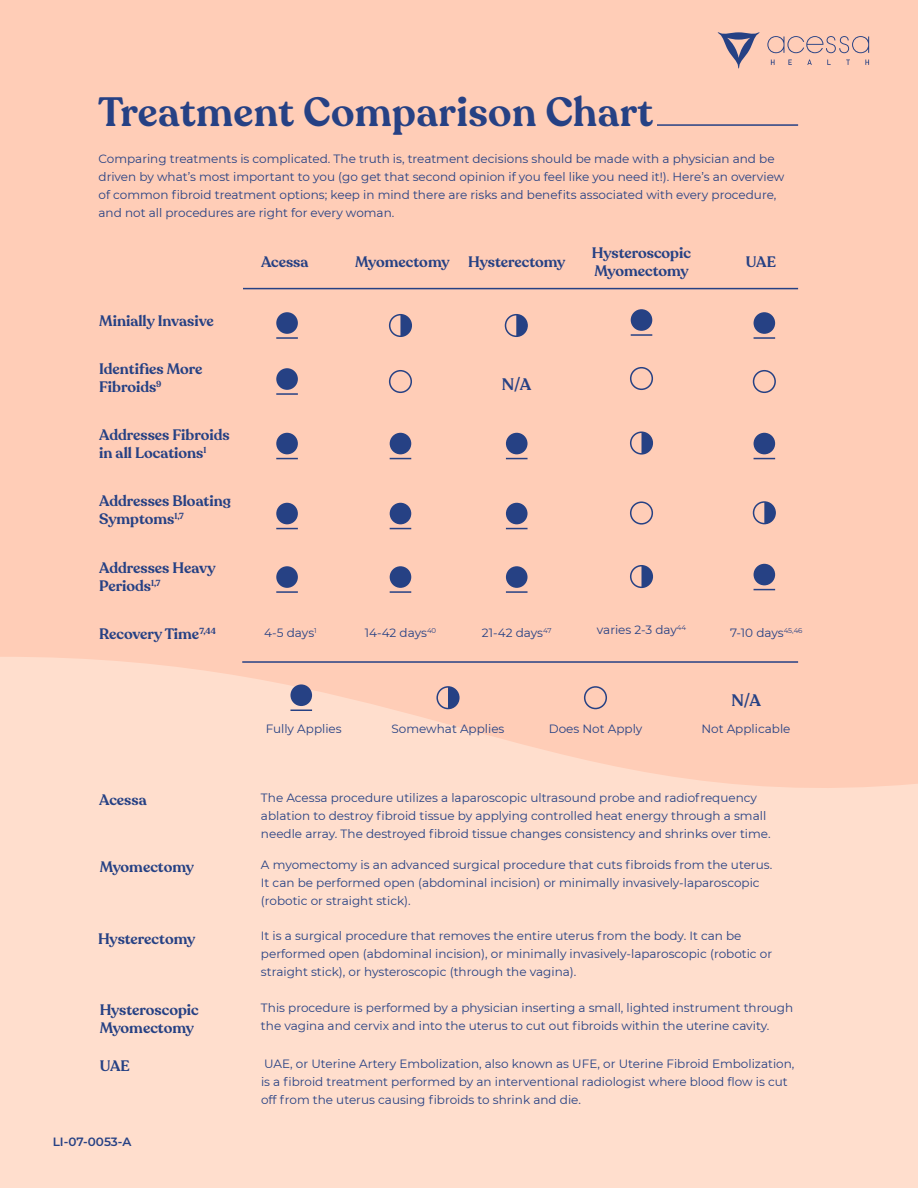
<style>
.page{position:relative;width:918px;height:1188px;background:#fff}
.page>*{position:absolute;margin:0;border:0;box-sizing:border-box;transform-origin:0 0}
.CONTACT{font:600 40.5px "Recoleta";letter-spacing:.01em;color:#264184}
.t1{font:600 16.5px "Recoleta";color:#264184}
.t2{font:600 15px/18px "Recoleta";color:#264184}
.t3{font:12px/18px "Montserrat";color:#264184}
.t4{font:600 12px "Montserrat";color:#264184}
</style>
<div class="page">
<div style="left:0;top:290px;width:918px;height:898px;background:#ffdecd"></div>
<svg style="left:0;top:557px;width:918px;height:231px;fill:#ffcdb7"></svg>
<div style="left:0;top:0;width:918px;height:557px;background:#ffcdb7"></div>
<svg style="left:767px;top:36px;width:102px;height:17px"></svg>
<svg style="left:771px;top:60px;width:4px;height:5px"></svg>
<svg style="left:788px;top:60px;width:4px;height:5px"></svg>
<svg style="left:807px;top:60px;width:5px;height:5px"></svg>
<svg style="left:827px;top:60px;width:4px;height:5px"></svg>
<svg style="left:846px;top:60px;width:4px;height:5px"></svg>
<svg style="left:865px;top:60px;width:4px;height:5px"></svg>
<svg style="left:718px;top:32px;width:42px;height:37px"></svg>
<hr style="left:243px;top:288px;width:555px;height:1px;background:#264184">
<hr style="left:657px;top:124px;width:141px;height:2px;background:#264184">
<hr style="left:242px;top:661px;width:556px;height:2px;background:#264184">
<div style="left:276px;top:566px;width:22px;height:22px;background:#264184;border-radius:50%"></div>
<hr style="left:276px;top:591px;width:22px;height:2px;background:#264184">
<div style="left:276px;top:433px;width:22px;height:21px;background:#264184;border-radius:50%"></div>
<svg style="left:276px;top:458px;width:22px;height:1px"></svg>
<div style="left:276px;top:503px;width:22px;height:21px;background:#264184;border-radius:50%"></div>
<svg style="left:276px;top:528px;width:22px;height:1px"></svg>
<div style="left:276px;top:312px;width:22px;height:22px;background:#264184;border-radius:50%"></div>
<hr style="left:276px;top:337px;width:22px;height:2px;background:#264184">
<div style="left:276px;top:368px;width:22px;height:22px;background:#264184;border-radius:50%"></div>
<hr style="left:276px;top:393px;width:22px;height:2px;background:#264184">
<div style="left:390px;top:566px;width:21px;height:22px;background:#264184;border-radius:50%"></div>
<hr style="left:390px;top:591px;width:21px;height:2px;background:#264184">
<div style="left:390px;top:433px;width:21px;height:21px;background:#264184;border-radius:50%"></div>
<svg style="left:390px;top:458px;width:21px;height:1px"></svg>
<div style="left:390px;top:503px;width:21px;height:21px;background:#264184;border-radius:50%"></div>
<svg style="left:390px;top:528px;width:21px;height:1px"></svg>
<div style="left:389px;top:314px;width:23px;height:23px;border:2px solid #264184;border-radius:50%"></div>
<svg style="left:400px;top:315px;width:11px;height:21px"></svg>
<div style="left:389px;top:370px;width:23px;height:23px;border:2px solid #264184;border-radius:50%"></div>
<div style="left:506px;top:433px;width:22px;height:21px;background:#264184;border-radius:50%"></div>
<svg style="left:506px;top:458px;width:22px;height:1px"></svg>
<div style="left:506px;top:503px;width:22px;height:21px;background:#264184;border-radius:50%"></div>
<svg style="left:506px;top:528px;width:22px;height:1px"></svg>
<div style="left:506px;top:566px;width:22px;height:22px;background:#264184;border-radius:50%"></div>
<hr style="left:506px;top:591px;width:22px;height:2px;background:#264184">
<div style="left:505px;top:314px;width:23px;height:23px;border:2px solid #264184;border-radius:50%"></div>
<svg style="left:516px;top:315px;width:11px;height:21px"></svg>
<div style="left:753px;top:501px;width:23px;height:23px;border:2px solid #264184;border-radius:50%"></div>
<svg style="left:764px;top:502px;width:11px;height:22px"></svg>
<div style="left:754px;top:433px;width:21px;height:21px;background:#264184;border-radius:50%"></div>
<svg style="left:754px;top:458px;width:21px;height:1px"></svg>
<div style="left:754px;top:564px;width:21px;height:21px;background:#264184;border-radius:50%"></div>
<svg style="left:754px;top:589px;width:21px;height:1px"></svg>
<div style="left:754px;top:312px;width:21px;height:22px;background:#264184;border-radius:50%"></div>
<hr style="left:754px;top:337px;width:21px;height:2px;background:#264184">
<div style="left:753px;top:370px;width:23px;height:23px;border:2px solid #264184;border-radius:50%"></div>
<div style="left:630px;top:565px;width:23px;height:23px;border:2px solid #264184;border-radius:50%"></div>
<svg style="left:642px;top:566px;width:10px;height:21px"></svg>
<div style="left:630px;top:431px;width:23px;height:24px;border:2px solid #264184;border-radius:50%"></div>
<svg style="left:642px;top:432px;width:10px;height:22px"></svg>
<div style="left:630px;top:501px;width:23px;height:24px;border:2px solid #264184;border-radius:50%"></div>
<div style="left:631px;top:309px;width:21px;height:22px;background:#264184;border-radius:50%"></div>
<hr style="left:631px;top:334px;width:21px;height:2px;background:#264184">
<div style="left:630px;top:367px;width:23px;height:23px;border:2px solid #264184;border-radius:50%"></div>
<div style="left:290px;top:684px;width:22px;height:22px;background:#264184;border-radius:50%"></div>
<svg style="left:290px;top:710px;width:22px;height:1px"></svg>
<div style="left:436px;top:686px;width:24px;height:23px;border:2px solid #264184;border-radius:50%"></div>
<svg style="left:448px;top:687px;width:11px;height:22px"></svg>
<div style="left:584px;top:686px;width:23px;height:23px;border:2px solid #264184;border-radius:50%"></div>
<p class="CONTACT" style="left:98px;top:87px;width:557px">Treatment Comparison Chart</p>
<p class="t3" style="left:99px;top:150px;width:687px">Comparing treatments is complicated. The truth is, treatment decisions should be made with a physician and be driven by what’s most important to you (go get that second opinion if you feel like you need it!). Here’s an overview of common fibroid treatment options; keep in mind there are risks and benefits associated with every procedure, and not all procedures are right for every woman.</p>
<p class="t2" style="left:592px;top:245px;width:101px">Hysteroscopic<br>Myomectomy</p>
<p class="t2" style="left:261px;top:254px;width:49px">Acessa</p>
<p class="t2" style="left:355px;top:254px;width:96px">Myomectomy</p>
<p class="t2" style="left:468px;top:254px;width:99px">Hysterectomy</p>
<p class="t2" style="left:746px;top:253px;width:31px">UAE</p>
<p class="t2" style="left:99px;top:312px;width:116px">Minially Invasive</p>
<p class="t2" style="left:99px;top:360px;width:105px">Identifies More<br>Fibroids<sup>9</sup></p>
<p class="t2" style="left:99px;top:426px;width:132px">Addresses Fibroids in all Locations<sup>1</sup></p>
<p class="t2" style="left:99px;top:493px;width:133px">Addresses Bloating<br>Symptoms<sup>1,7</sup></p>
<p class="t2" style="left:99px;top:559px;width:118px">Addresses Heavy<br>Periods<sup>1,7</sup></p>
<p class="t2" style="left:99px;top:625px;width:118px">Recovery Time<sup>7,44</sup></p>
<p class="t3" style="left:264px;top:623px;width:54px">4-5 days<sup>1</sup></p>
<p class="t1" style="left:502px;top:374px;width:31px">N/A</p>
<p class="t3" style="left:365px;top:623px;width:73px">14-42 days<sup>40</sup></p>
<p class="t3" style="left:482px;top:623px;width:71px">21-42 days<sup>47</sup></p>
<p class="t3" style="left:597px;top:620px;width:91px">varies 2-3 day<sup>44</sup></p>
<p class="t3" style="left:730px;top:623px;width:74px">7-10 days<sup>45,46</sup></p>
<p class="t3" style="left:266px;top:720px;width:78px">Fully Applies</p>
<p class="t3" style="left:392px;top:720px;width:115px">Somewhat Applies</p>
<p class="t3" style="left:549px;top:720px;width:95px">Does Not Apply</p>
<p class="t1" style="left:731px;top:690px;width:31px">N/A</p>
<p class="t3" style="left:701px;top:720px;width:91px">Not Applicable</p>
<p class="t2" style="left:99px;top:791px;width:49px">Acessa</p>
<p class="t3" style="left:261px;top:788px;width:511px">The Acessa procedure utilizes a laparoscopic ultrasound probe and radiofrequency ablation to destroy fibroid tissue by applying controlled heat energy through a small needle array. The destroyed fibroid tissue changes consistency and shrinks over time.</p>
<p class="t2" style="left:100px;top:858px;width:96px">Myomectomy</p>
<p class="t3" style="left:261px;top:855px;width:513px">A myomectomy is an advanced surgical procedure that cuts fibroids from the uterus.<br>It can be performed open (abdominal incision) or minimally invasively-laparoscopic (robotic or straight stick).</p>
<p class="t2" style="left:98px;top:930px;width:99px">Hysterectomy</p>
<p class="t3" style="left:261px;top:927px;width:513px">It is a surgical procedure that removes the entire uterus from the body. It can be performed open (abdominal incision), or minimally invasively-laparoscopic (robotic or straight stick), or hysteroscopic (through the vagina).</p>
<p class="t2" style="left:100px;top:1002px;width:101px">Hysteroscopic<br>Myomectomy</p>
<p class="t3" style="left:261px;top:998px;width:534px">This procedure is performed by a physician inserting a small, lighted instrument through the vagina and cervix and into the uterus to cut out fibroids within the uterine cavity.</p>
<p class="t2" style="left:100px;top:1058px;width:31px">UAE</p>
<p class="t3" style="left:261px;top:1054px;width:535px">UAE, or Uterine Artery Embolization, also known as UFE, or Uterine Fibroid Embolization, is a fibroid treatment performed by an interventional radiologist where blood flow is cut off from the uterus causing fibroids to shrink and die.</p>
<p class="t4" style="left:53px;top:1133px;width:80px">LI-07-0053-A</p>
</div>
